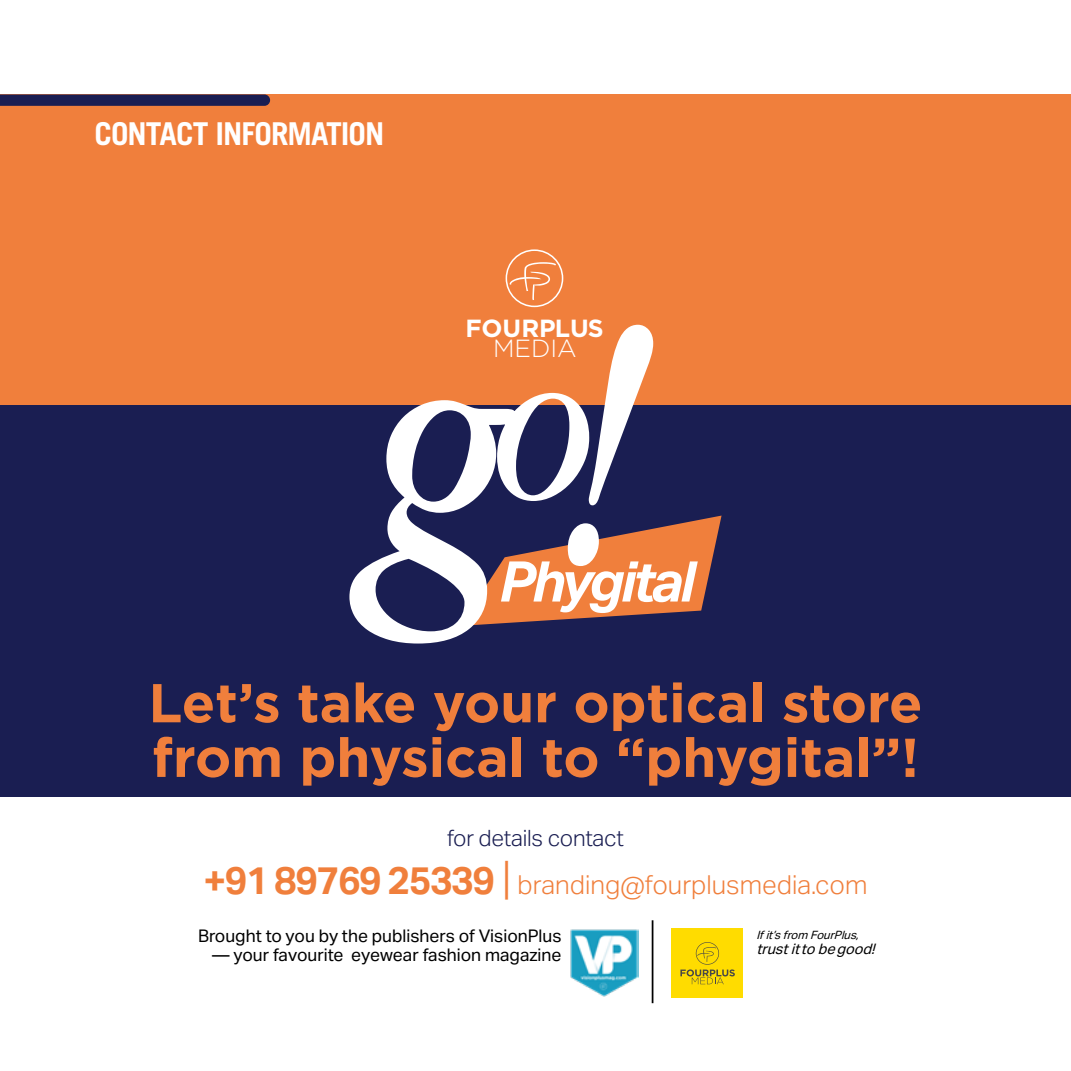
<style>
.page{position:relative;width:1071px;height:1071px;background:#fff}
.page>*{position:absolute;margin:0;border:0;box-sizing:border-box;transform-origin:0 0}
.t1{font:italic 700 56.18px "Aktiv Grotesk";letter-spacing:-.05em;color:#fff}
.t2{font:700 54.6px/54.6px "Gotham";color:#f07f3c}
.t3{font:700 31.5px "Trade Gothic LT Std";letter-spacing:-.03em;color:#fff}
.t4{font:300 26.25px "Aktiv Grotesk";color:#f07f3c}
.t5{font:700 24.85px "Gotham";color:#fff}
.t6{font:300 24.85px "Gotham";color:#fff}
.t7{font:300 22.57px "Aktiv Grotesk";letter-spacing:-.01em;color:#1a1e52}
.t8{font:17.5px "Aktiv Grotesk";color:#000}
.t9{font:italic 14.53px "Aktiv Grotesk";color:#000}
.t10{font:italic 11.55px "Aktiv Grotesk";color:#000}
.s1{font-weight:700;font-size:38.5px}
.s2{font-size:45.15px}
</style>
<div class="page">
<div style="left:0;top:94px;width:1071px;height:312px;background:#f07f3c"></div>
<div style="left:0;top:406px;width:1071px;height:391px;background:#1a1e52"></div>
<svg style="left:506px;top:249px;width:57px;height:58px"></svg>
<svg style="left:653px;top:516px;width:69px;height:98px"></svg>
<svg style="left:349px;top:325px;width:304px;height:319px"></svg>
<svg style="left:0;top:94px;width:270px;height:12px;background:#262350"></svg>
<img style="left:570px;top:929px;width:68px;height:68px">
<div style="left:672px;top:928px;width:71px;height:70px;background:#ffdc00"></div>
<svg style="left:680px;top:942px;width:55px;height:42px"></svg>
<hr style="left:652px;top:920px;width:1px;height:83px;background:#000">
<h3 class="t3" style="left:94px;top:115px;width:291px">CONTACT INFORMATION</h3>
<h3 class="t5" style="left:465px;top:312px;width:140px">FOURPLUS</h3>
<h3 class="t6" style="left:493px;top:333px;width:85px">MEDIA</h3>
<h1 class="t1" style="left:499px;top:547px;width:198px">Phygital</h1>
<h2 class="t2" style="left:149px;top:675px;width:775px">Let’s take your optical store from physical to “phygital”!</h2>
<p class="t7" style="left:447px;top:825px;width:178px">for details contact</p>
<h3 class="t4" style="left:204px;top:870px;width:665px"><span class="s1">+91 89769 25339</span> <span class="s2">|</span> branding@fourplusmedia.com</h3>
<p class="t8" style="left:198px;top:925px;width:365px">Brought to you by the publishers of VisionPlus</p>
<p class="t8" style="left:212px;top:945px;width:351px">— your favourite eyewear fashion magazine</p>
<p class="t9" style="left:756px;top:940px;width:124px">trustitto begood!</p>
<p class="t10" style="left:756px;top:928px;width:107px">Ifit’sfrom FourPlus,</p>
</div>
